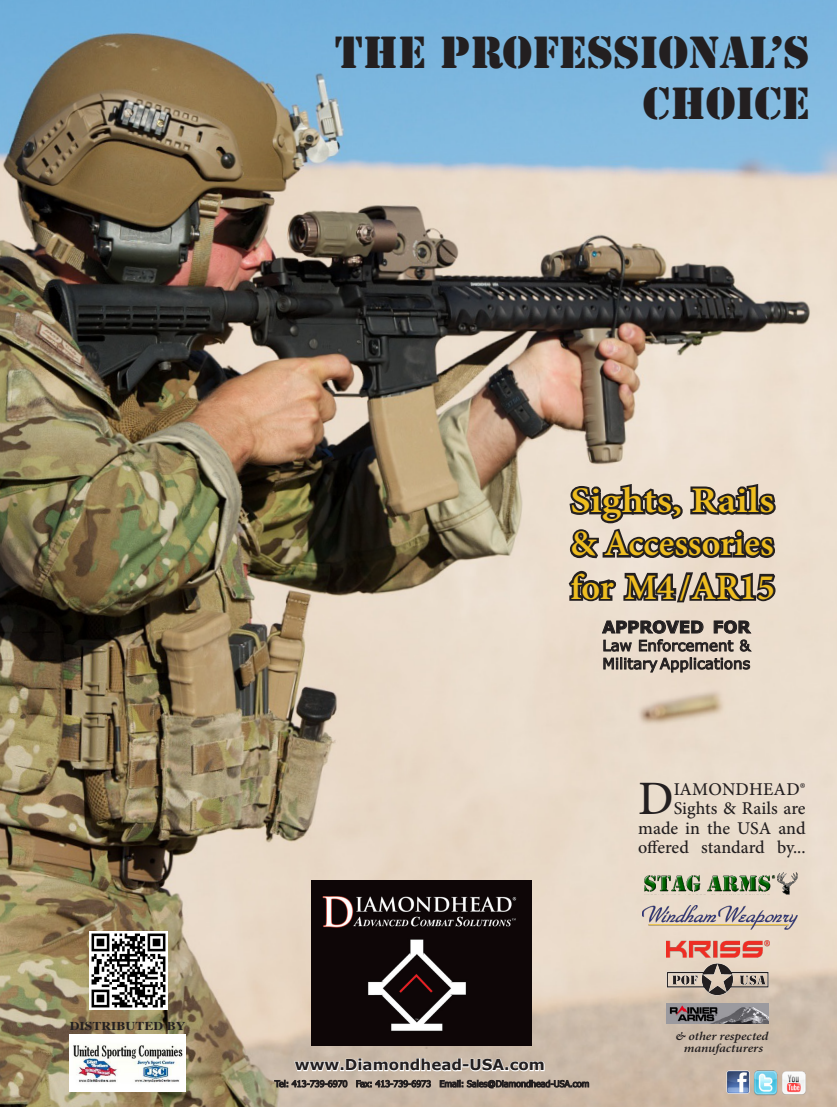
<style>
.page{position:relative;width:837px;height:1107px;background:#fff}
.page>*{position:absolute;margin:0;border:0;box-sizing:border-box;transform-origin:0 0}
.t1{font:500 48px "Minion Pro";color:#231f20}
.t2{font:42px/50.4px "Stencil Std";color:#231f20;text-align:right}
.t3{font:600 36px/43.2px "Minion Pro";color:#eebd1f;text-align:justify;scale:1.13 1}
.t4{font:500 18px/19.5px "Minion Pro";color:#231f20;text-align:right}
.t5{font:700 16.5px "Verdana";color:#231f20}
.t6{font:15px/18px "Verdana";color:#231f20}
.t7{font:700 15px "Verdana";color:#231f20}
.t8{font:italic 600 12px/12px "Minion Pro";letter-spacing:-.005em;color:#231f20;text-align:center;scale:1.11 1}
.t9{font:700 12px "Times";color:#231f20;scale:1.13 1}
</style>
<div class="page">
<img style="left:0;top:0;width:837px;height:1107px">
<img style="left:90px;top:931px;width:77px;height:78px">
<img style="left:312px;top:880px;width:219px;height:165px">
<svg style="left:566px;top:481px;width:212px;height:124px;background:#918880"></svg>
<svg style="left:601px;top:620px;width:152px;height:53px;background:#b5a99d"></svg>
<img style="left:667px;top:963px;width:101px;height:33px">
<img style="left:642px;top:905px;width:155px;height:24px">
<img style="left:644px;top:873px;width:154px;height:21px">
<img style="left:667px;top:940px;width:102px;height:17px">
<img style="left:667px;top:1004px;width:101px;height:19px">
<img style="left:727px;top:1071px;width:23px;height:23px">
<img style="left:753px;top:1071px;width:25px;height:24px">
<img style="left:783px;top:1071px;width:23px;height:23px">
<img style="left:70px;top:1034px;width:116px;height:58px">
<svg style="left:274px;top:1058px;width:315px;height:31px;background:#b9ada2"></svg>
<p class="t2" style="left:335px;top:28px;width:476px">THE PROFESSIONAL’S<br>CHOICE</p>
<p class="t9" style="left:70px;top:1014px;width:104px">DISTRIBUTED BY</p>
<p class="t3" style="left:570px;top:479px;width:182px">Sights, Rails &amp; Accessories for M4 /AR15</p>
<p class="t5" style="left:602px;top:616px;width:149px">APPROVED FOR</p>
<p class="t6" style="left:602px;top:637px;width:149px">Law Enforcement &amp;<br>Military Applications</p>
<p class="t4" style="left:638px;top:779px;width:169px">IAMONDHEAD®<br>Sights &amp; Rails are made in the USA and offered standard by...</p>
<p class="t1" style="left:638px;top:766px;width:37px">D</p>
<p class="t7" style="left:295px;top:1055px;width:252px">www.Diamondhead-USA.com</p>
<p class="t8" style="left:675px;top:1030px;width:85px">&amp; other respected manufacturers</p>
</div>
